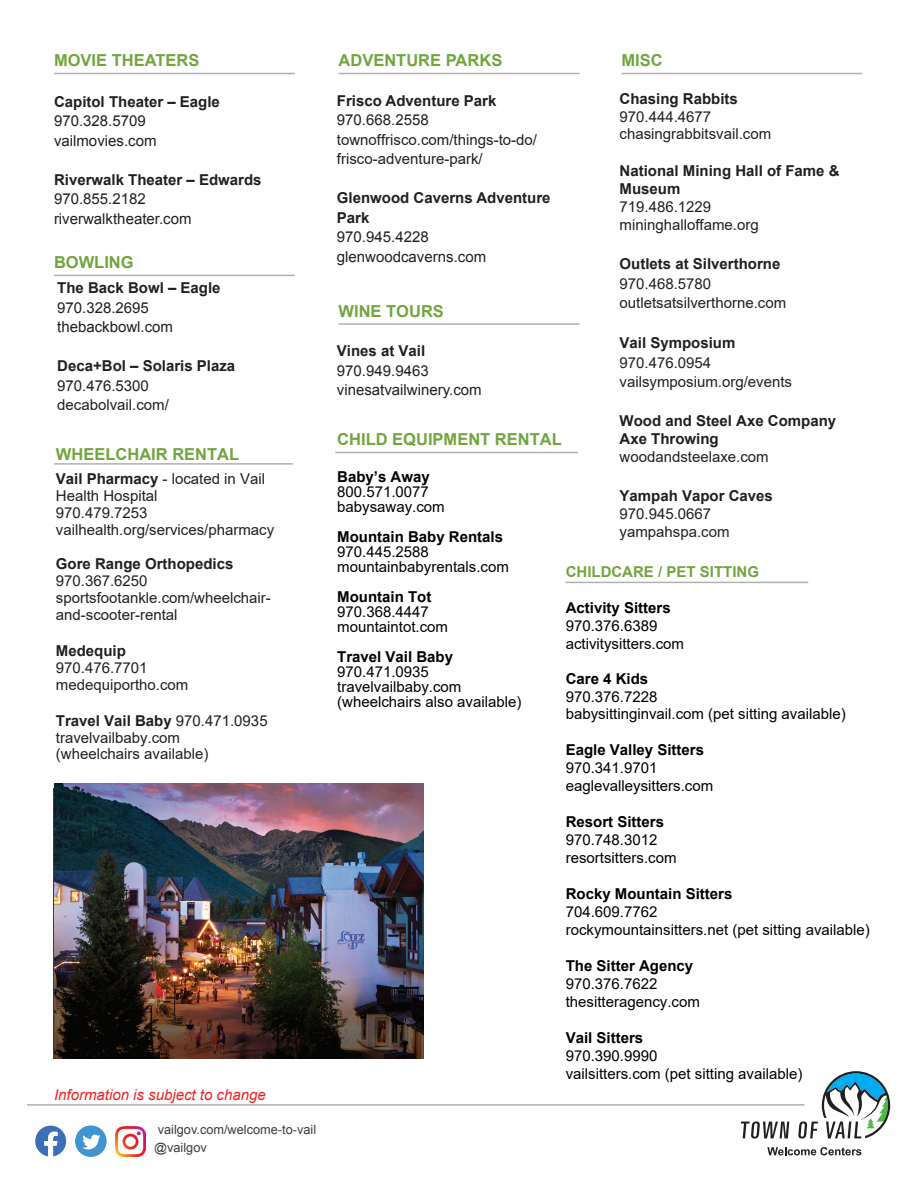
<style>
.page{position:relative;width:918px;height:1188px;background:#fff}
.page>*{position:absolute;margin:0;border:0;box-sizing:border-box;transform-origin:0 0}
.t1{font:700 16.5px "Arial";color:#72a53f}
.t2{font:15px/19.5px "Arial";color:#231f20}
.t3{font:15px/18px "Arial";color:#000}
.t4{font:700 15px/18px "Arial";color:#231f20}
.t5{font:700 15px "Arial";color:#000}
.t6{font:15px/18px "Arial";color:#231f20}
.t7{font:italic 15px "Arial";color:#ee2123}
.t8{font:700 15px "Arial";color:#72a43f}
.t9{font:700 15px "Arial";color:#000}
.t10{font:12.75px/18px "Arial";color:#383e3e}
.s1{font-weight:700}
</style>
<div class="page">
<svg style="left:741px;top:1121px;width:48px;height:18px"></svg>
<svg style="left:798px;top:1071px;width:92px;height:68px"></svg>
<svg style="left:767px;top:1147px;width:94px;height:8px"></svg>
<hr style="left:27px;top:1104px;width:778px;height:2px;background:#b1b1b2">
<img style="left:54px;top:784px;width:369px;height:275px">
<hr style="left:54px;top:73px;width:241px;height:1px;background:#b1b1b2">
<hr style="left:54px;top:275px;width:241px;height:1px;background:#b1b1b2">
<hr style="left:622px;top:73px;width:240px;height:1px;background:#b1b1b2">
<hr style="left:339px;top:73px;width:240px;height:1px;background:#b1b1b2">
<hr style="left:339px;top:323px;width:240px;height:2px;background:#b1b1b2">
<svg style="left:35px;top:1126px;width:31px;height:31px"></svg>
<div style="left:75px;top:1126px;width:31px;height:31px;background:#4095d1;border-radius:50%"></div>
<svg style="left:82px;top:1135px;width:19px;height:14px"></svg>
<img style="left:116px;top:1127px;width:29px;height:30px">
<hr style="left:335px;top:452px;width:243px;height:1px;background:#b1b1b2">
<hr style="left:566px;top:582px;width:242px;height:1px;background:#b1b1b2">
<hr style="left:54px;top:463px;width:239px;height:2px;background:#b1b1b2">
<p class="t1" style="left:54px;top:49px;width:147px">MOVIE THEATERS</p>
<p class="t4" style="left:54px;top:93px;width:167px">Capitol Theater – Eagle</p>
<p class="t2" style="left:54px;top:112px;width:104px">970.328.5709 vailmovies.com</p>
<p class="t4" style="left:54px;top:171px;width:209px">Riverwalk Theater – Edwards</p>
<p class="t2" style="left:54px;top:190px;width:139px">970.855.2182 riverwalktheater.com</p>
<p class="t1" style="left:54px;top:250px;width:81px">BOWLING</p>
<p class="t4" style="left:57px;top:279px;width:165px">The Back Bowl – Eagle</p>
<p class="t2" style="left:57px;top:298px;width:117px">970.328.2695 thebackbowl.com</p>
<p class="t4" style="left:57px;top:357px;width:180px">Deca+Bol – Solaris Plaza</p>
<p class="t2" style="left:57px;top:376px;width:113px">970.476.5300 decabolvail.com/</p>
<p class="t1" style="left:56px;top:442px;width:185px">WHEELCHAIR RENTAL</p>
<p class="t2" style="left:56px;top:471px;width:220px;line-height:16.8px"><span class="s1">Vail Pharmacy</span> - located in Vail<br>Health Hospital<br>970.479.7253 vailhealth.org/services/pharmacy</p>
<p class="t4" style="left:56px;top:555px;width:179px">Gore Range Orthopedics</p>
<p class="t2" style="left:56px;top:572px;width:217px;line-height:17px">970.367.6250 sportsfootankle.com/wheelchair&shy;and-scooter-rental</p>
<p class="t4" style="left:56px;top:642px;width:72px">Medequip</p>
<p class="t2" style="left:56px;top:659px;width:134px;line-height:17px">970.476.7701 medequiportho.com</p>
<p class="t2" style="left:56px;top:712px;width:213px;line-height:16.5px"><span class="s1">Travel Vail Baby</span> 970.471.0935 travelvailbaby.com (wheelchairs available)</p>
<p class="t7" style="left:54px;top:1085px;width:213px">Information is subject to change</p>
<p class="t10" style="left:154px;top:1121px;width:164px">vailgov.com/welcome-to-vail @vailgov</p>
<p class="t1" style="left:339px;top:49px;width:165px">ADVENTURE PARKS</p>
<p class="t1" style="left:622px;top:49px;width:43px">MISC</p>
<p class="t4" style="left:620px;top:90px;width:120px">Chasing Rabbits</p>
<p class="t2" style="left:620px;top:108px;width:153px;line-height:16.5px">970.444.4677 chasingrabbitsvail.com</p>
<p class="t4" style="left:620px;top:162px;width:222px">National Mining Hall of Fame &amp;<br>Museum</p>
<p class="t6" style="left:620px;top:198px;width:141px">719.486.1229 mininghalloffame.org</p>
<p class="t4" style="left:620px;top:255px;width:162px">Outlets at Silverthorne</p>
<p class="t2" style="left:620px;top:273px;width:93px">970.468.5780</p>
<p class="t6" style="left:620px;top:294px;width:168px">outletsatsilverthorne.com</p>
<p class="t4" style="left:620px;top:334px;width:117px">Vail Symposium</p>
<p class="t2" style="left:620px;top:353px;width:93px">970.476.0954</p>
<p class="t6" style="left:620px;top:372px;width:174px">vailsymposium.org/events</p>
<p class="t4" style="left:620px;top:412px;width:218px">Wood and Steel Axe Company<br>Axe Throwing</p>
<p class="t6" style="left:620px;top:447px;width:151px">woodandsteelaxe.com</p>
<p class="t4" style="left:620px;top:487px;width:155px">Yampah Vapor Caves</p>
<p class="t6" style="left:620px;top:504px;width:112px">970.945.0667 yampahspa.com</p>
<p class="t8" style="left:566px;top:561px;width:195px">CHILDCARE / PET SITTING</p>
<p class="t5" style="left:566px;top:597px;width:107px">Activity Sitters</p>
<p class="t3" style="left:566px;top:617px;width:120px">970.376.6389 activitysitters.com</p>
<p class="t5" style="left:566px;top:669px;width:84px">Care 4 Kids</p>
<p class="t3" style="left:566px;top:688px;width:282px;line-height:17.5px">970.376.7228<br>babysittinginvail.com (pet sitting available)</p>
<p class="t9" style="left:566px;top:739px;width:140px">Eagle Valley Sitters</p>
<p class="t3" style="left:566px;top:759px;width:149px">970.341.9701 eaglevalleysitters.com</p>
<p class="t5" style="left:566px;top:811px;width:100px">Resort Sitters</p>
<p class="t3" style="left:566px;top:831px;width:112px">970.748.3012 resortsitters.com</p>
<p class="t5" style="left:566px;top:883px;width:168px">Rocky Mountain Sitters</p>
<p class="t3" style="left:566px;top:903px;width:306px">704.609.7762<br>rockymountainsitters.net (pet sitting available)</p>
<p class="t5" style="left:566px;top:955px;width:129px">The Sitter Agency</p>
<p class="t3" style="left:566px;top:975px;width:136px">970.376.7622 thesitteragency.com</p>
<p class="t5" style="left:566px;top:1027px;width:79px">Vail Sitters</p>
<p class="t3" style="left:566px;top:1047px;width:238px">970.390.9990<br>vailsitters.com (pet sitting available)</p>
<p class="t4" style="left:337px;top:92px;width:161px">Frisco Adventure Park</p>
<p class="t2" style="left:337px;top:110px;width:202px">970.668.2558 townoffrisco.com/things-to-do/ frisco-adventure-park/</p>
<p class="t4" style="left:337px;top:188px;width:215px;line-height:19.5px">Glenwood Caverns Adventure<br>Park</p>
<p class="t2" style="left:337px;top:227px;width:151px">970.945.4228 glenwoodcaverns.com</p>
<p class="t1" style="left:339px;top:299px;width:107px">WINE TOURS</p>
<p class="t4" style="left:337px;top:342px;width:90px">Vines at Vail</p>
<p class="t2" style="left:337px;top:361px;width:146px">970.949.9463 vinesatvailwinery.com</p>
<p class="t1" style="left:337px;top:428px;width:226px">CHILD EQUIPMENT RENTAL</p>
<p class="t5" style="left:337px;top:466px;width:94px">Baby’s Away</p>
<p class="t3" style="left:337px;top:484px;width:109px;line-height:15px">800.571.0077 babysaway.com</p>
<p class="t5" style="left:337px;top:526px;width:167px">Mountain Baby Rentals</p>
<p class="t3" style="left:337px;top:544px;width:173px;line-height:15px">970.445.2588 mountainbabyrentals.com</p>
<p class="t5" style="left:337px;top:586px;width:96px">Mountain Tot</p>
<p class="t3" style="left:337px;top:604px;width:112px;line-height:15px">970.368.4447 mountaintot.com</p>
<p class="t5" style="left:337px;top:646px;width:117px">Travel Vail Baby</p>
<p class="t3" style="left:337px;top:664px;width:186px;line-height:15px">970.471.0935 travelvailbaby.com (wheelchairs also available)</p>
</div>
